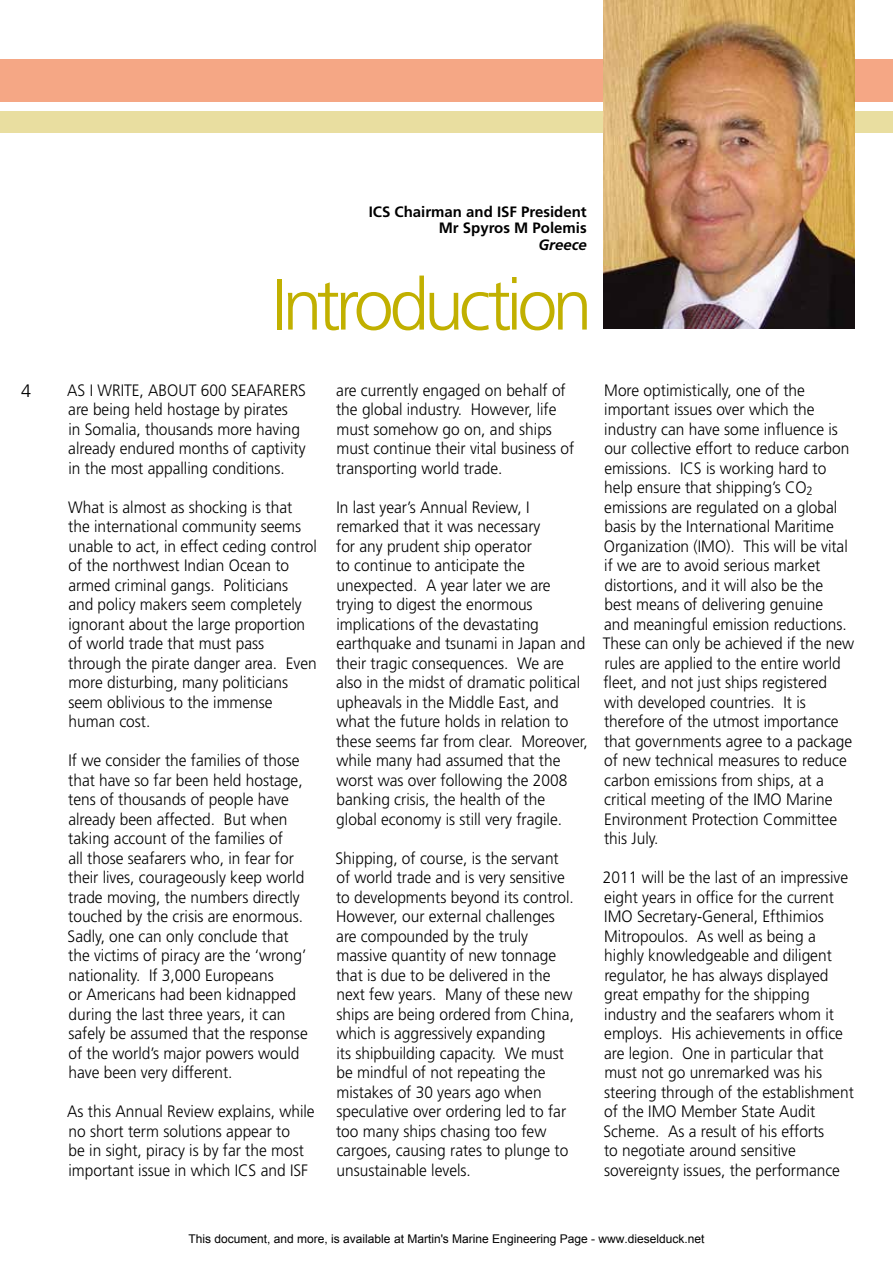
<style>
.page{position:relative;width:893px;height:1263px;background:#fff}
.page>*{position:absolute;margin:0;border:0;box-sizing:border-box;transform-origin:0 0}
.t1{font:300 72px "Frutiger";letter-spacing:-.07em;color:#c1b000}
.t2{font:300 18px "Frutiger";color:#000}
.t3{font:300 16.5px/19.5px "Frutiger";color:#000;scale:.94 1}
.t4{font:700 15px/16.5px "Frutiger";color:#000;text-align:right}
.t5{font:italic 700 15px "Frutiger";color:#000}
.t6{font:12px "Arial";color:#000}
.s1{font-size:12px}
</style>
<div class="page">
<div style="left:0;top:60px;width:893px;height:42px;background:#f5a785"></div>
<div style="left:0;top:112px;width:893px;height:21px;background:#e9dea0"></div>
<img style="left:604px;top:0;width:251px;height:329px">
<p class="t2" style="left:21px;top:380px;width:12px">4</p>
<p class="t4" style="left:369px;top:203px;width:220px">ICS Chairman and ISF President<br>Mr Spyros M Polemis</p>
<p class="t5" style="left:538px;top:236px;width:50px">Greece</p>
<h1 class="t1" style="left:271px;top:264px;width:323px">Introduction</h1>
<p class="t3" style="left:67px;top:380px;width:256px">AS I WRITE, ABOUT 600 SEAFARERS are being held hostage by pirates<br>in Somalia, thousands more having already endured months of captivity in the most appalling conditions.</p>
<p class="t3" style="left:68px;top:497px;width:266px">What is almost as shocking is that the international community seems unable to act, in effect ceding control of the northwest Indian Ocean to armed criminal gangs. Politicians and policy makers seem completely ignorant about the large proportion of world trade that must pass through the pirate danger area. Even more disturbing, many politicians seem oblivious to the immense human cost.</p>
<p class="t3" style="left:68px;top:751px;width:257px">If we consider the families of those that have so far been held hostage, tens of thousands of people have already been affected. But when taking account of the families of<br>all those seafarers who, in fear for their lives, courageously keep world trade moving, the numbers directly touched by the crisis are enormous.<br>Sadly, one can only conclude that the victims of piracy are the ‘wrong’ nationality. If 3,000 Europeans<br>or Americans had been kidnapped during the last three years, it can safely be assumed that the response of the world’s major powers would have been very different.</p>
<p class="t3" style="left:67px;top:1102px;width:265px">As this Annual Review explains, while no short term solutions appear to<br>be in sight, piracy is by far the most important issue in which ICS and ISF</p>
<p class="t3" style="left:336px;top:380px;width:255px">are currently engaged on behalf of the global industry. However, life must somehow go on, and ships must continue their vital business of transporting world trade.</p>
<p class="t3" style="left:336px;top:497px;width:269px">In last year’s Annual Review, I remarked that it was necessary<br>for any prudent ship operator<br>to continue to anticipate the unexpected. A year later we are trying to digest the enormous implications of the devastating earthquake and tsunami in Japan and their tragic consequences. We are also in the midst of dramatic political upheavals in the Middle East, and what the future holds in relation to these seems far from clear. Moreover, while many had assumed that the worst was over following the 2008 banking crisis, the health of the global economy is still very fragile.</p>
<p class="t3" style="left:336px;top:848px;width:255px">Shipping, of course, is the servant of world trade and is very sensitive to developments beyond its control.<br>However, our external challenges are compounded by the truly massive quantity of new tonnage that is due to be delivered in the next few years. Many of these new ships are being ordered from China, which is aggressively expanding<br>its shipbuilding capacity. We must be mindful of not repeating the mistakes of 30 years ago when speculative over ordering led to far too many ships chasing too few cargoes, causing rates to plunge to unsustainable levels.</p>
<p class="t3" style="left:603px;top:380px;width:269px">More optimistically, one of the important issues over which the industry can have some influence is our collective effort to reduce carbon emissions. ICS is working hard to help ensure that shipping’s CO<span class="s1">2 </span>emissions are regulated on a global basis by the International Maritime Organization (IMO). This will be vital if we are to avoid serious market distortions, and it will also be the<br>best means of delivering genuine<br>and meaningful emission reductions.<br>These can only be achieved if the new rules are applied to the entire world fleet, and not just ships registered with developed countries. It is therefore of the utmost importance that governments agree to a package of new technical measures to reduce carbon emissions from ships, at a critical meeting of the IMO Marine Environment Protection Committee this July.</p>
<p class="t3" style="left:603px;top:868px;width:268px">2011 will be the last of an impressive eight years in office for the current IMO Secretary-General, Efthimios Mitropoulos. As well as being a highly knowledgeable and diligent regulator, he has always displayed great empathy for the shipping industry and the seafarers whom it employs. His achievements in office are legion. One in particular that must not go unremarked was his steering through of the establishment of the IMO Member State Audit Scheme. As a result of his efforts<br>to negotiate around sensitive sovereignty issues, the performance</p>
<p class="t6" style="left:189px;top:1231px;width:517px">This document, and more, is available at Martin's Marine Engineering Page - www.dieselduck.net</p>
</div>
